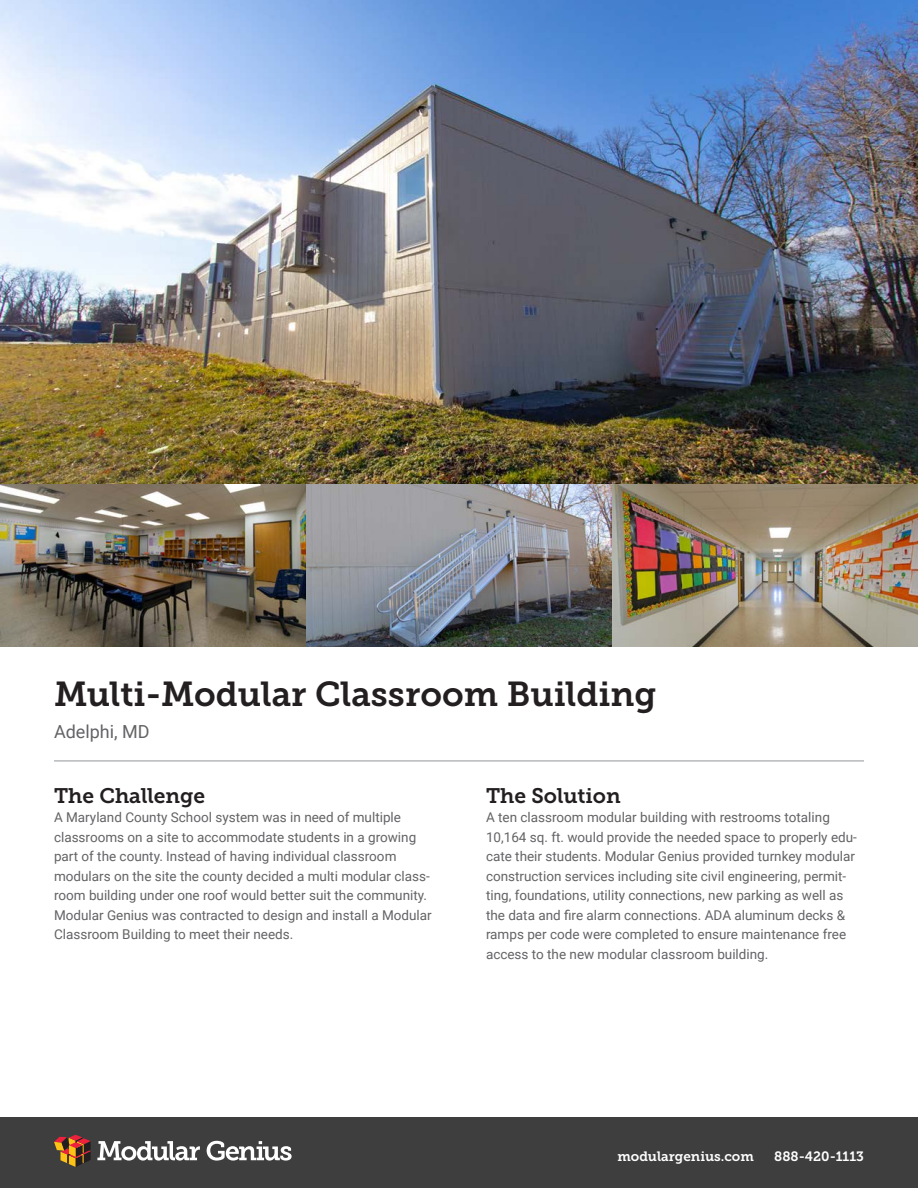
<style>
.page{position:relative;width:918px;height:1188px;background:#fff}
.page>*{position:absolute;margin:0;border:0;box-sizing:border-box;transform-origin:0 0}
.t1{font:34.5px "Museo Slab 700";color:#231f20}
.t2{font:21px "Museo Slab 700";color:#231f20}
.t3{font:18px "Roboto";color:#636366}
.t4{font:13.5px/19.5px "Roboto";color:#636366}
.t5{font:13.5px "Museo Slab 700";color:#fff}
</style>
<div class="page">
<img style="left:0;top:0;width:918px;height:647px">
<hr style="left:54px;top:761px;width:810px;height:1px;background:#939598">
<div style="left:0;top:1118px;width:918px;height:70px;background:#3e3e3f"></div>
<svg style="left:97px;top:1141px;width:103px;height:20px"></svg>
<svg style="left:207px;top:1141px;width:85px;height:20px"></svg>
<svg style="left:54px;top:1135px;width:37px;height:32px"></svg>
<p class="t1" style="left:54px;top:675px;width:604px">Multi-Modular Classroom Building</p>
<p class="t3" style="left:54px;top:719px;width:97px">Adelphi, MD</p>
<p class="t2" style="left:54px;top:783px;width:153px">The Challenge</p>
<p class="t4" style="left:54px;top:807px;width:379px">A Maryland County School system was in need of multiple classrooms on a site to accommodate students in a growing part of the county. Instead of having individual classroom modulars on the site the county decided a multi modular class&shy;room building under one roof would better suit the community.<br>Modular Genius was contracted to design and install a Modular Classroom Building to meet their needs.</p>
<p class="t2" style="left:486px;top:783px;width:136px">The Solution</p>
<p class="t4" style="left:486px;top:807px;width:372px">A ten classroom modular building with restrooms totaling 10,164 sq. ft. would provide the needed space to properly edu&shy;cate their students. Modular Genius provided turnkey modular construction services including site civil engineering, permit&shy;ting, foundations, utility connections, new parking as well as the data and fire alarm connections. ADA aluminum decks &amp; ramps per code were completed to ensure maintenance free access to the new modular classroom building.</p>
<p class="t5" style="left:617px;top:1149px;width:138px">modulargenius.com</p>
<p class="t5" style="left:774px;top:1149px;width:91px">888-420-1113</p>
</div>
